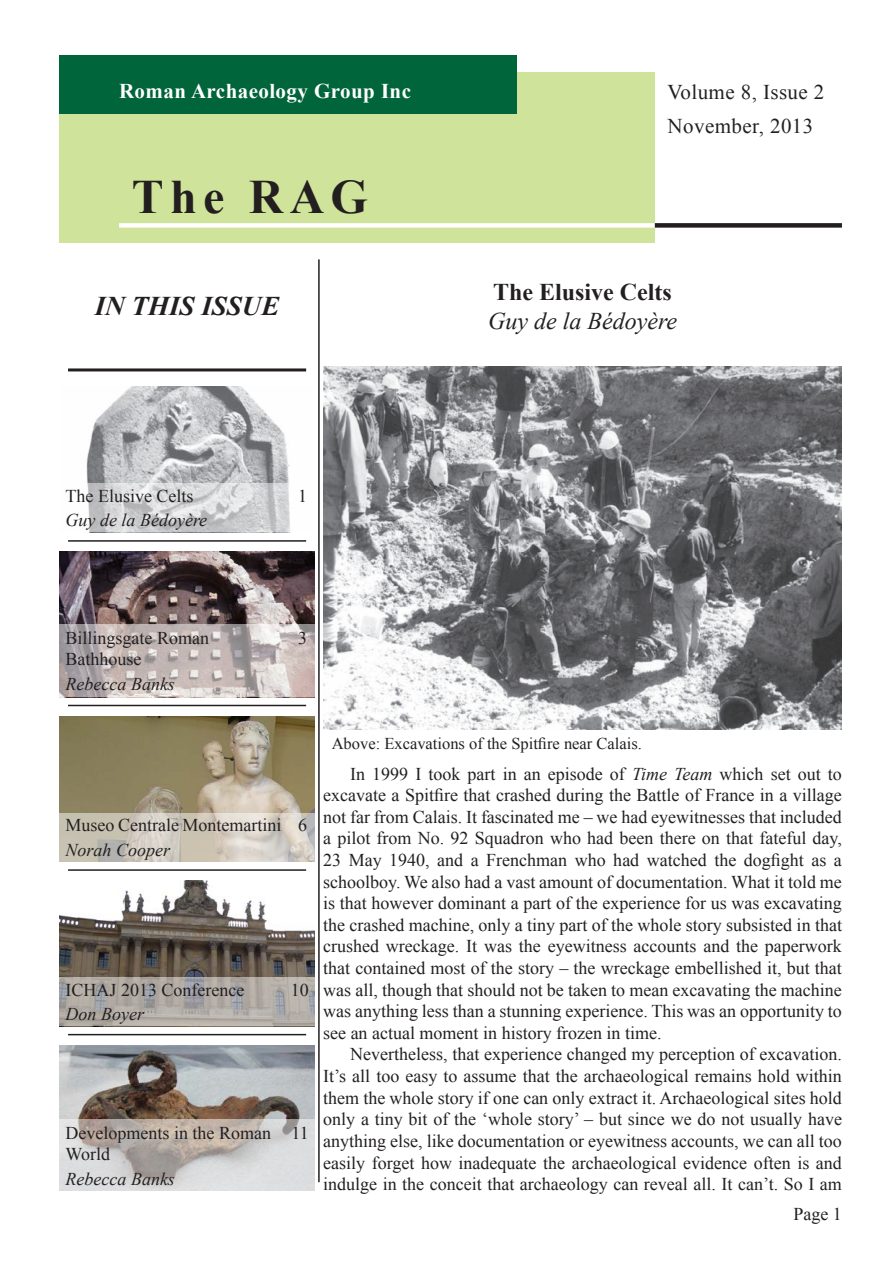
<style>
.page{position:relative;width:893px;height:1263px;background:#fff}
.page>*{position:absolute;margin:0;border:0;box-sizing:border-box;transform-origin:0 0}
.t1{font:700 48px "Times New Roman";letter-spacing:.13em;color:#231f20}
.t2{font:italic 700 27px "Times New Roman";color:#231f20}
.t3{font:700 24px "Times New Roman";color:#231f20}
.t4{font:italic 24px "Times New Roman";color:#231f20}
.t5{font:21px/33.8px "Times New Roman";letter-spacing:.02em;color:#231f20}
.t6{font:700 21px "Times New Roman";letter-spacing:.02em;color:#fff}
.t7{font:18px/21.6px "Times New Roman";color:#231f20}
.t8{font:italic 18px "Times New Roman";color:#231f20}
.t9{font:16.5px "Times New Roman";color:#231f20}
.s1{font-style:italic}
</style>
<div class="page">
<div style="left:60px;top:72px;width:595px;height:170px;background:#d0e39a"></div>
<div style="left:60px;top:55px;width:457px;height:58px;background:#00653a"></div>
<div style="left:119px;top:223px;width:536px;height:5px;background:#fff"></div>
<div style="left:655px;top:223px;width:187px;height:5px;background:#231f20"></div>
<hr style="left:68px;top:368px;width:238px;height:3px;background:#231f20">
<hr style="left:318px;top:259px;width:2px;height:923px;background:#231f20">
<img style="left:60px;top:551px;width:255px;height:73px">
<img style="left:60px;top:1045px;width:255px;height:74px">
<img style="left:60px;top:881px;width:255px;height:96px">
<img style="left:60px;top:716px;width:255px;height:96px">
<svg style="left:60px;top:1119px;width:255px;height:72px;background:#c9c5c3"></svg>
<svg style="left:60px;top:977px;width:255px;height:49px;background:#afaaa5"></svg>
<svg style="left:60px;top:812px;width:255px;height:49px;background:#cec8bd"></svg>
<svg style="left:60px;top:624px;width:255px;height:73px;background:#c2b8b7"></svg>
<img style="left:86px;top:387px;width:204px;height:96px">
<svg style="left:87px;top:483px;width:203px;height:49px;background:#d1d1d3"></svg>
<hr style="left:68px;top:869px;width:238px;height:2px;background:#231f20">
<hr style="left:68px;top:705px;width:238px;height:1px;background:#231f20">
<hr style="left:68px;top:540px;width:238px;height:2px;background:#231f20">
<hr style="left:68px;top:1034px;width:238px;height:1px;background:#231f20">
<img style="left:323px;top:367px;width:519px;height:362px">
<p class="t6" style="left:119px;top:76px;width:293px">Roman Archaeology Group Inc</p>
<p class="t5" style="left:668px;top:75px;width:158px">Volume 8, Issue 2<br>November, 2013</p>
<h1 class="t1" style="left:132px;top:163px;width:238px">The RAG</h1>
<h2 class="t2" style="left:95px;top:287px;width:186px">IN THIS ISSUE</h2>
<p class="t7" style="left:66px;top:485px;width:129px">The Elusive Celts</p>
<p class="t7" style="left:298px;top:485px;width:10px">1</p>
<p class="t8" style="left:66px;top:508px;width:143px">Guy de la Bédoyère</p>
<p class="t7" style="left:66px;top:627px;width:145px">Billingsgate Roman<br>Bathhouse</p>
<p class="t7" style="left:298px;top:627px;width:10px">3</p>
<p class="t8" style="left:66px;top:671px;width:111px">Rebecca Banks</p>
<h3 class="t3" style="left:493px;top:275px;width:180px">The Elusive Celts</h3>
<h3 class="t4" style="left:488px;top:304px;width:191px">Guy de la Bédoyère</h3>
<p class="t7" style="left:66px;top:814px;width:243px">Museo Centrale Montemartini 6</p>
<p class="t8" style="left:66px;top:837px;width:106px">Norah Cooper</p>
<p class="t7" style="left:66px;top:978px;width:180px">ICHAJ 2013 Conference</p>
<p class="t7" style="left:291px;top:978px;width:19px">10</p>
<p class="t8" style="left:66px;top:1002px;width:80px">Don Boyer</p>
<p class="t7" style="left:66px;top:1121px;width:207px">Developments in the Roman<br>World</p>
<p class="t7" style="left:291px;top:1121px;width:19px">11</p>
<p class="t8" style="left:66px;top:1166px;width:111px">Rebecca Banks</p>
<p class="t9" style="left:332px;top:732px;width:312px">Above: Excavations of the Spitfire near Calais.</p>
<p class="t7" style="left:323px;top:762px;width:520px;text-align:justify;text-indent:27px">In 1999 I took part in an episode of <span class="s1">Time Team</span> which set out to excavate a Spitfire that crashed during the Battle of France in a village not far from Calais. It fascinated me – we had eyewitnesses that included a pilot from No. 92 Squadron who had been there on that fateful day, 23 May 1940, and a Frenchman who had watched the dogfight as a schoolboy. We also had a vast amount of documentation. What it told me is that however dominant a part of the experience for us was excavating the crashed machine, only a tiny part of the whole story subsisted in that crushed wreckage. It was the eyewitness accounts and the paperwork that contained most of the story – the wreckage embellished it, but that was all, though that should not be taken to mean excavating the machine was anything less than a stunning experience. This was an opportunity to see an actual moment in history frozen in time.</p>
<p class="t7" style="left:323px;top:1043px;width:520px;text-align:justify;text-indent:27px">Nevertheless, that experience changed my perception of excavation.<br>It’s all too easy to assume that the archaeological remains hold within them the whole story if one can only extract it. Archaeological sites hold only a tiny bit of the ‘whole story’ – but since we do not usually have anything else, like documentation or eyewitness accounts, we can all too easily forget how inadequate the archaeological evidence often is and indulge in the conceit that archaeology can reveal all. It can’t. So I am</p>
<p class="t7" style="left:793px;top:1203px;width:50px">Page 1</p>
</div>
